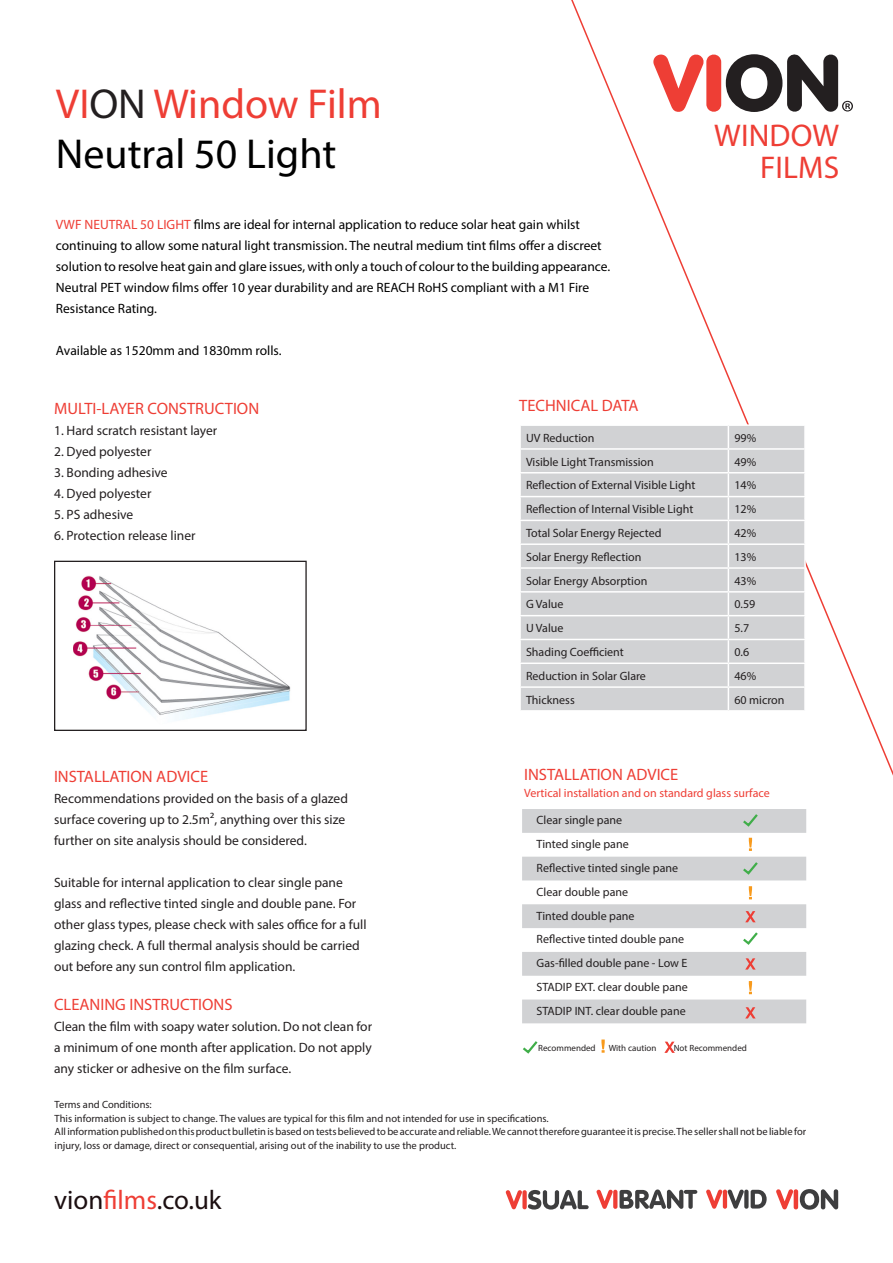
<style>
.page{position:relative;width:893px;height:1263px;background:#fff}
.page>*{position:absolute;margin:0;border:0;box-sizing:border-box;transform-origin:0 0}
.t1{font:42px/50.4px "Myriad Pro";color:#000}
.t2{font:31.5px/31.5px "Myriad Pro";letter-spacing:.005em;color:#ee3e35;text-align:right}
.t3{font:27px "Myriad Pro";color:#1c0f11}
.t4{font:16.5px "Myriad Pro";color:#ee3e35}
.t5{font:13.5px/21px "Myriad Pro";color:#231f20}
.t6{font:13.5px/21px "Myriad Pro";color:#000}
.t7{font:12px "Myriad Pro";color:#231f20}
.t8{font:12px "Myriad Pro";color:#ee3e35}
.t9{font:10.5px/13.5px "Myriad Pro";color:#231f20}
.t10{font:9px "Myriad Pro";color:#231f20}
.s1{color:#ee3e35}
.s2{color:#231f20}
</style>
<div class="page">
<svg style="left:571px;top:0;width:322px;height:1010px"></svg>
<svg style="left:652px;top:54px;width:201px;height:59px"></svg>
<svg style="left:506px;top:1190px;width:16px;height:19px"></svg>
<div style="left:522px;top:1190px;width:5px;height:19px;background:#ee3e35;border-radius:2px"></div>
<svg style="left:528px;top:1190px;width:61px;height:19px"></svg>
<svg style="left:596px;top:1190px;width:17px;height:19px"></svg>
<svg style="left:613px;top:1190px;width:4px;height:19px"></svg>
<svg style="left:619px;top:1189px;width:78px;height:20px"></svg>
<svg style="left:706px;top:1189px;width:16px;height:20px"></svg>
<hr style="left:723px;top:1189px;width:4px;height:20px;background:#ee3e35;border-radius:2px">
<svg style="left:728px;top:1189px;width:16px;height:20px"></svg>
<div style="left:744px;top:1189px;width:5px;height:20px;background:#3e3e3f;border-radius:2px"></div>
<svg style="left:751px;top:1190px;width:16px;height:18px"></svg>
<svg style="left:776px;top:1189px;width:17px;height:20px"></svg>
<hr style="left:794px;top:1189px;width:4px;height:20px;background:#ee3e35;border-radius:2px">
<svg style="left:800px;top:1189px;width:38px;height:21px"></svg>
<div style="left:521px;top:426px;width:283px;height:284px;background:#d1d2d4"></div>
<hr style="left:519px;top:424px;width:209px;height:2px;background:#fff">
<hr style="left:728px;top:424px;width:78px;height:2px;background:#fff">
<hr style="left:804px;top:426px;width:2px;height:22px;background:#fff">
<hr style="left:519px;top:448px;width:209px;height:2px;background:#fff">
<hr style="left:728px;top:448px;width:78px;height:2px;background:#fff">
<hr style="left:804px;top:450px;width:2px;height:22px;background:#fff">
<hr style="left:519px;top:472px;width:209px;height:1px;background:#fff">
<hr style="left:728px;top:472px;width:78px;height:1px;background:#fff">
<hr style="left:804px;top:473px;width:2px;height:23px;background:#fff">
<hr style="left:519px;top:496px;width:209px;height:1px;background:#fff">
<hr style="left:728px;top:496px;width:78px;height:1px;background:#fff">
<hr style="left:804px;top:497px;width:2px;height:23px;background:#fff">
<hr style="left:519px;top:520px;width:209px;height:1px;background:#fff">
<hr style="left:728px;top:520px;width:78px;height:1px;background:#fff">
<hr style="left:804px;top:521px;width:2px;height:22px;background:#fff">
<hr style="left:519px;top:543px;width:209px;height:2px;background:#fff">
<hr style="left:728px;top:543px;width:78px;height:2px;background:#fff">
<hr style="left:804px;top:545px;width:2px;height:22px;background:#fff">
<hr style="left:519px;top:567px;width:209px;height:2px;background:#fff">
<hr style="left:728px;top:567px;width:78px;height:2px;background:#fff">
<hr style="left:804px;top:569px;width:2px;height:22px;background:#fff">
<hr style="left:519px;top:591px;width:209px;height:2px;background:#fff">
<hr style="left:728px;top:591px;width:78px;height:2px;background:#fff">
<hr style="left:804px;top:593px;width:2px;height:22px;background:#fff">
<hr style="left:519px;top:615px;width:209px;height:1px;background:#fff">
<hr style="left:728px;top:615px;width:78px;height:1px;background:#fff">
<hr style="left:804px;top:616px;width:2px;height:23px;background:#fff">
<hr style="left:519px;top:639px;width:209px;height:1px;background:#fff">
<hr style="left:728px;top:639px;width:78px;height:1px;background:#fff">
<hr style="left:804px;top:640px;width:2px;height:22px;background:#fff">
<hr style="left:519px;top:662px;width:209px;height:2px;background:#fff">
<hr style="left:728px;top:662px;width:78px;height:2px;background:#fff">
<hr style="left:804px;top:664px;width:2px;height:22px;background:#fff">
<hr style="left:519px;top:686px;width:209px;height:2px;background:#fff">
<hr style="left:728px;top:686px;width:78px;height:2px;background:#fff">
<svg style="left:728px;top:426px;width:1px;height:284px"></svg>
<hr style="left:804px;top:688px;width:2px;height:22px;background:#fff">
<hr style="left:519px;top:710px;width:209px;height:2px;background:#fff">
<hr style="left:728px;top:710px;width:78px;height:2px;background:#fff">
<img style="left:73px;top:575px;width:218px;height:145px">
<div style="left:54px;top:561px;width:253px;height:170px;border:1px solid #231f20"></div>
<svg style="left:522px;top:809px;width:284px;height:214px;fill:#d1d2d4"></svg>
<svg style="left:741px;top:812px;width:19px;height:16px"></svg>
<svg style="left:523px;top:1041px;width:15px;height:13px"></svg>
<svg style="left:601px;top:1039px;width:4px;height:14px"></svg>
<svg style="left:664px;top:1042px;width:11px;height:11px"></svg>
<svg style="left:749px;top:838px;width:3px;height:13px"></svg>
<svg style="left:745px;top:911px;width:11px;height:11px"></svg>
<svg style="left:745px;top:958px;width:11px;height:11px"></svg>
<svg style="left:745px;top:1007px;width:11px;height:11px"></svg>
<svg style="left:741px;top:860px;width:19px;height:16px"></svg>
<svg style="left:741px;top:930px;width:19px;height:16px"></svg>
<svg style="left:749px;top:886px;width:3px;height:13px"></svg>
<svg style="left:749px;top:981px;width:3px;height:13px"></svg>
<p class="t1" style="left:56px;top:78px;width:327px"><span class="s1">VI</span><span class="s2">ON</span> <span class="s1">Window Film<br></span>Neutral 50 Light</p>
<p class="t6" style="left:56px;top:213px;width:556px"><span class="s1">VWF NEUTRAL 50 LIGHT</span> films are ideal for internal application to reduce solar heat gain whilst continuing to allow some natural light transmission. The neutral medium tint films offer a discreet solution to resolve heat gain and glare issues, with only a touch of colour to the building appearance.<br>Neutral PET window films offer 10 year durability and are REACH RoHS compliant with a M1 Fire Resistance Rating.</p>
<p class="t6" style="left:56px;top:339px;width:227px">Available as 1520mm and 1830mm rolls.</p>
<h2 class="t2" style="left:714px;top:119px;width:127px">WINDOW<br>FILMS</h2>
<p class="t4" style="left:54px;top:398px;width:207px">MULTI-LAYER CONSTRUCTION</p>
<p class="t4" style="left:519px;top:395px;width:121px">TECHNICAL DATA</p>
<p class="t5" style="left:54px;top:419px;width:165px">1. Hard scratch resistant layer</p>
<p class="t5" style="left:54px;top:440px;width:99px">2. Dyed polyester</p>
<p class="t5" style="left:54px;top:461px;width:115px">3. Bonding adhesive</p>
<p class="t5" style="left:54px;top:482px;width:99px">4. Dyed polyester</p>
<p class="t5" style="left:54px;top:503px;width:81px">5. PS adhesive</p>
<p class="t5" style="left:54px;top:524px;width:143px">6. Protection release liner</p>
<p class="t7" style="left:526px;top:430px;width:70px">UV Reduction</p>
<p class="t7" style="left:734px;top:430px;width:23px">99%</p>
<p class="t7" style="left:526px;top:454px;width:129px">Visible Light Transmission</p>
<p class="t7" style="left:734px;top:454px;width:23px">49%</p>
<p class="t7" style="left:526px;top:478px;width:171px">Reflection of External Visible Light</p>
<p class="t7" style="left:734px;top:478px;width:23px">14%</p>
<p class="t7" style="left:526px;top:502px;width:169px">Reflection of Internal Visible Light</p>
<p class="t7" style="left:734px;top:502px;width:23px">12%</p>
<p class="t7" style="left:526px;top:526px;width:137px">Total Solar Energy Rejected</p>
<p class="t7" style="left:734px;top:526px;width:23px">42%</p>
<p class="t7" style="left:526px;top:549px;width:117px">Solar Energy Reflection</p>
<p class="t7" style="left:734px;top:549px;width:23px">13%</p>
<p class="t7" style="left:526px;top:573px;width:123px">Solar Energy Absorption</p>
<p class="t7" style="left:734px;top:573px;width:23px">43%</p>
<p class="t7" style="left:526px;top:597px;width:39px">G Value</p>
<p class="t7" style="left:734px;top:597px;width:22px">0.59</p>
<p class="t7" style="left:526px;top:621px;width:39px">U Value</p>
<p class="t7" style="left:734px;top:621px;width:16px">5.7</p>
<p class="t7" style="left:526px;top:645px;width:99px">Shading Coefficient</p>
<p class="t7" style="left:734px;top:645px;width:16px">0.6</p>
<p class="t7" style="left:526px;top:668px;width:121px">Reduction in Solar Glare</p>
<p class="t7" style="left:734px;top:668px;width:23px">46%</p>
<p class="t7" style="left:526px;top:692px;width:50px">Thickness</p>
<p class="t7" style="left:734px;top:692px;width:52px">60 micron</p>
<p class="t4" style="left:54px;top:766px;width:156px">INSTALLATION ADVICE</p>
<p class="t5" style="left:54px;top:787px;width:295px">Recommendations provided on the basis of a glazed surface covering up to 2.5m², anything over this size further on site analysis should be considered.</p>
<p class="t5" style="left:54px;top:871px;width:314px">Suitable for internal application to clear single pane glass and reflective tinted single and double pane. For other glass types, please check with sales office for a full glazing check. A full thermal analysis should be carried out before any sun control film application.</p>
<p class="t4" style="left:54px;top:994px;width:180px">CLEANING INSTRUCTIONS</p>
<p class="t5" style="left:54px;top:1015px;width:320px;text-align:justify">Clean the film with soapy water solution. Do not clean for a minimum of one month after application. Do not apply any sticker or adhesive on the film surface.</p>
<p class="t4" style="left:524px;top:765px;width:156px">INSTALLATION ADVICE</p>
<p class="t8" style="left:524px;top:785px;width:247px">Vertical installation and on standard glass surface</p>
<p class="t7" style="left:537px;top:813px;width:87px">Clear single pane</p>
<p class="t7" style="left:537px;top:837px;width:94px">Tinted single pane</p>
<p class="t7" style="left:537px;top:861px;width:143px">Reflective tinted single pane</p>
<p class="t7" style="left:537px;top:884px;width:93px">Clear double pane</p>
<p class="t7" style="left:537px;top:908px;width:99px">Tinted double pane</p>
<p class="t7" style="left:537px;top:932px;width:149px">Reflective tinted double pane</p>
<p class="t7" style="left:537px;top:956px;width:152px">Gas-filled double pane - Low E</p>
<p class="t7" style="left:537px;top:980px;width:153px">STADIP EXT. clear double pane</p>
<p class="t7" style="left:537px;top:1003px;width:151px">STADIP INT. clear double pane</p>
<p class="t10" style="left:538px;top:1042px;width:59px">Recommended</p>
<p class="t10" style="left:609px;top:1042px;width:49px">With caution</p>
<p class="t10" style="left:674px;top:1042px;width:75px">Not Recommended</p>
<p class="t9" style="left:55px;top:1098px;width:99px">Terms and Conditions:</p>
<p class="t9" style="left:55px;top:1111px;width:496px">This information is subject to change. The values are typical for this film and not intended for use in specifications.</p>
<p class="t9" style="left:55px;top:1125px;width:753px">All information published on this product bulletin is based on tests believed to be accurate and reliable. We cannot therefore guarantee it is precise. The seller shall not be liable for injury, loss or damage, direct or consequential, arising out of the inability to use the product.</p>
<h3 class="t3" style="left:54px;top:1183px;width:169px">vion<span class="s1">films</span>.co.uk</h3>
</div>
